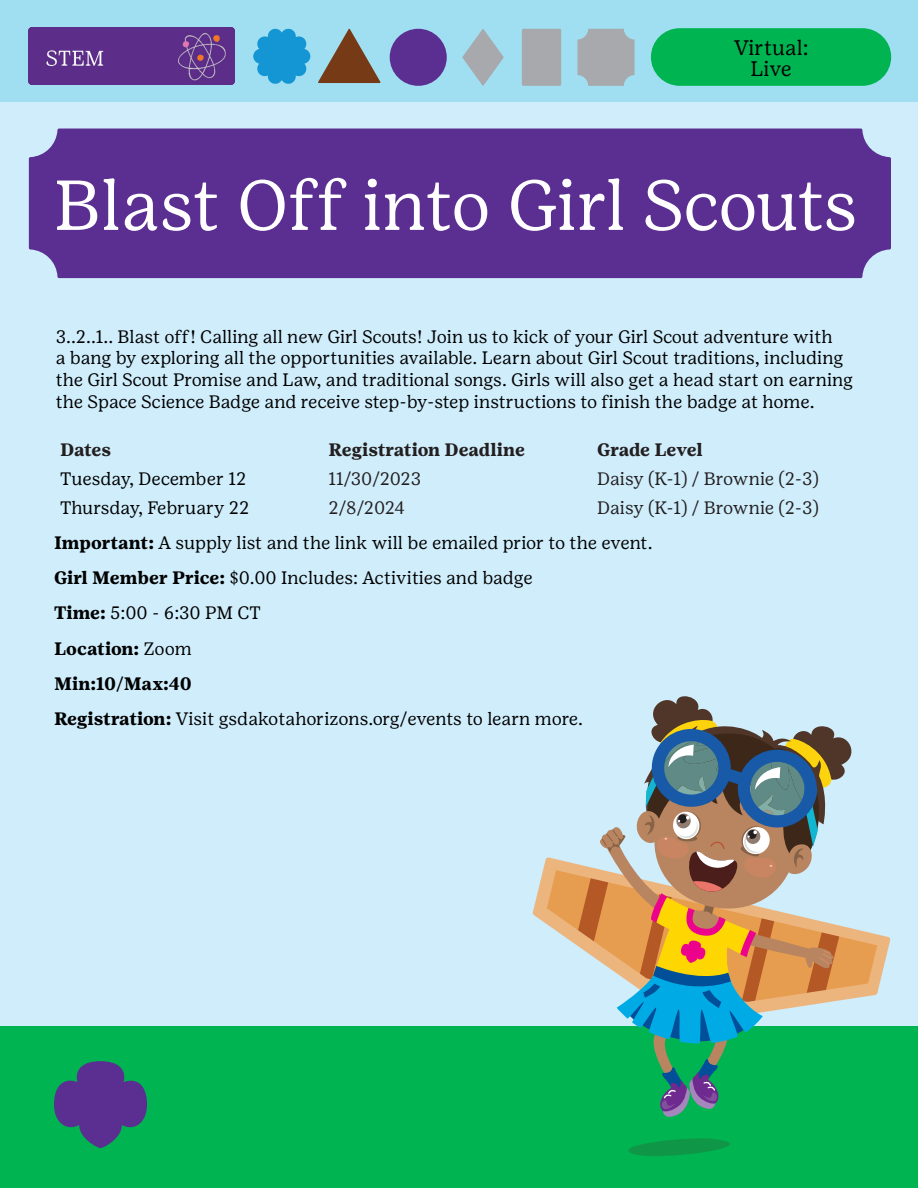
<style>
.page{position:relative;width:918px;height:1188px;background:#fff}
.page>*{position:absolute;margin:0;border:0;box-sizing:border-box;transform-origin:0 0}
.t1{font:70.5px "Girl Scout Text";letter-spacing:-.02em;color:#fff}
.t2{font:21px "Girl Scout Text";color:#000}
.t3{font:18px/21.6px "Girl Scout Text";color:#000}
.t4{font:18px "Girl Scout Text";color:#231f20}
.t5{font:700 18px "Girl Scout Text";letter-spacing:-.01em;color:#231f20}
.t6{font:700 18px "Girl Scout Text";color:#000}
.s1{font-weight:700}
.s2{font-weight:400}
</style>
<div class="page">
<div style="left:0;top:91px;width:918px;height:952px;background:#cfedfb"></div>
<div style="left:0;top:1026px;width:918px;height:162px;background:#00b451"></div>
<svg style="left:54px;top:1061px;width:93px;height:87px"></svg>
<div style="left:29px;top:129px;width:862px;height:149px;background:#5b2e91"></div>
<div style="left:0;top:0;width:918px;height:102px;background:#a0def1"></div>
<svg style="left:253px;top:28px;width:57px;height:56px"></svg>
<svg style="left:318px;top:29px;width:63px;height:54px"></svg>
<div style="left:390px;top:29px;width:57px;height:57px;background:#5b2e91;border-radius:50%"></div>
<svg style="left:462px;top:29px;width:42px;height:57px"></svg>
<div style="left:522px;top:29px;width:39px;height:57px;background:#a8a9ad"></div>
<svg style="left:577px;top:29px;width:58px;height:57px;background:#a6afb5"></svg>
<div style="left:651px;top:28px;width:240px;height:58px;background:#00b451;border-radius:29px"></div>
<img style="left:29px;top:27px;width:205px;height:58px">
<svg style="left:533px;top:857px;width:357px;height:141px"></svg>
<svg style="left:576px;top:696px;width:285px;height:421px"></svg>
<svg style="left:628px;top:1138px;width:102px;height:18px"></svg>
<p class="t2" style="left:734px;top:35px;width:76px">Virtual:</p>
<p class="t2" style="left:750px;top:56px;width:43px">Live</p>
<p class="t1" style="left:54px;top:166px;width:805px">Blast Off into Girl Scouts</p>
<p class="t3" style="left:56px;top:326px;width:799px">3..2..1.. Blast off! Calling all new Girl Scouts! Join us to kick of your Girl Scout adventure with<br>a bang by exploring all the opportunities available. Learn about Girl Scout traditions, including the Girl Scout Promise and Law, and traditional songs. Girls will also get a head start on earning the Space Science Badge and receive step-by-step instructions to finish the badge at home.</p>
<p class="t5" style="left:60px;top:439px;width:53px">Dates</p>
<p class="t5" style="left:329px;top:439px;width:198px">Registration Deadline</p>
<p class="t5" style="left:597px;top:439px;width:107px">Grade Level</p>
<p class="t3" style="left:60px;top:468px;width:188px">Tuesday, December 12</p>
<p class="t4" style="left:329px;top:469px;width:94px">11/30/2023</p>
<p class="t4" style="left:597px;top:469px;width:223px">Daisy (K-1) / Brownie (2-3)</p>
<p class="t3" style="left:60px;top:497px;width:191px">Thursday, February 22</p>
<p class="t4" style="left:329px;top:498px;width:78px">2/8/2024</p>
<p class="t4" style="left:597px;top:498px;width:223px">Daisy (K-1) / Brownie (2-3)</p>
<p class="t3" style="left:54px;top:532px;width:600px"><span class="s1">Important:</span> A supply list and the link will be emailed prior to the event.</p>
<p class="t3" style="left:54px;top:567px;width:480px"><span class="s1">Girl Member Price:</span> $0.00 Includes: Activities and badge</p>
<p class="t3" style="left:54px;top:602px;width:209px"><span class="s1">Time:</span> 5:00 - 6:30 PM CT</p>
<p class="t6" style="left:54px;top:638px;width:139px">Location: <span class="s2">Zoom</span></p>
<p class="t6" style="left:54px;top:673px;width:139px">Min:10/Max:40</p>
<p class="t3" style="left:54px;top:708px;width:531px"><span class="s1">Registration:</span> Visit gsdakotahorizons.org/events to learn more.</p>
</div>
